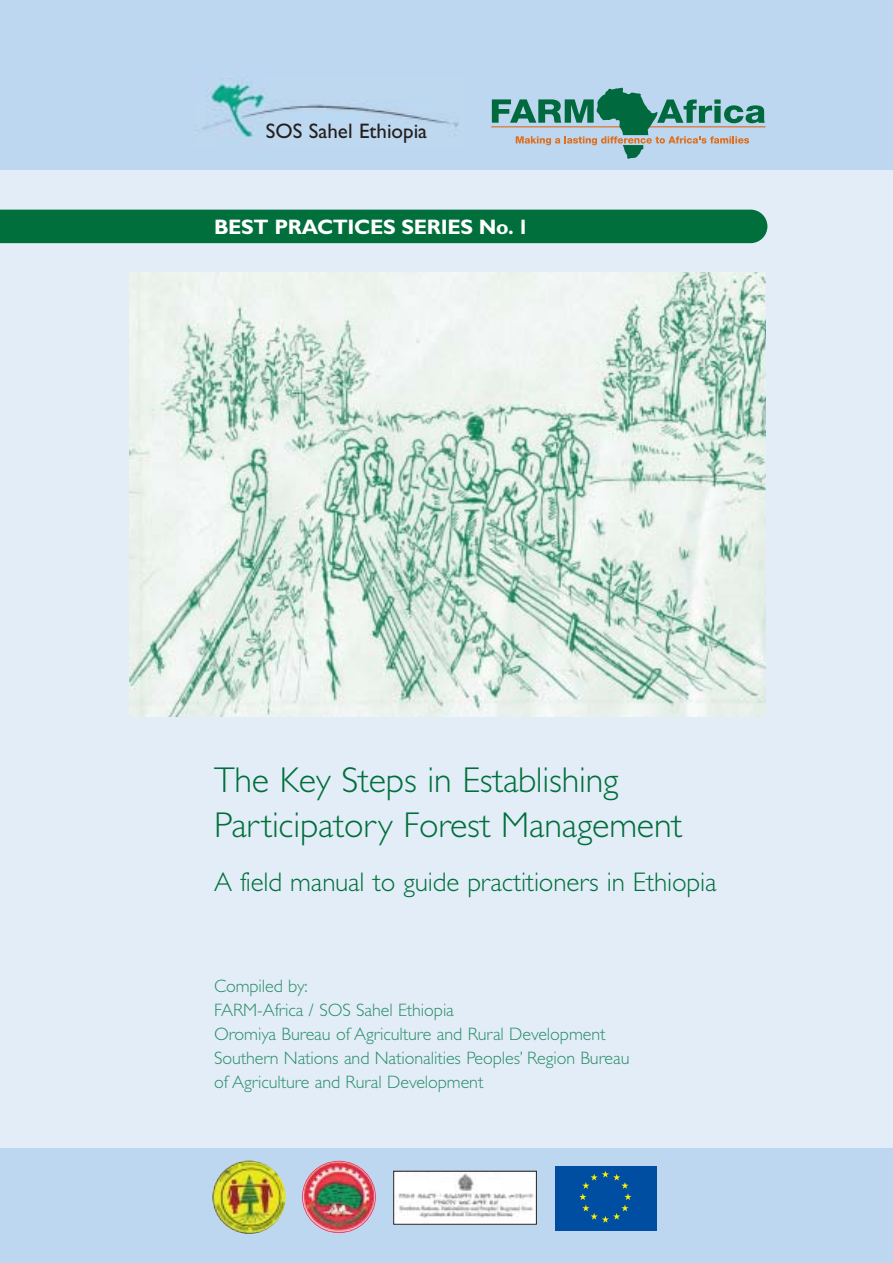
<style>
.page{position:relative;width:893px;height:1263px;background:#fff}
.page>*{position:absolute;margin:0;border:0;box-sizing:border-box;transform-origin:0 0}
.t1{font:300 36px/45px "Gill Sans";letter-spacing:-.005em;color:#006f3b}
.t2{font:300 27px "Gill Sans";letter-spacing:-.005em;color:#006f3b}
.t3{font:700 21px "Gill Sans";letter-spacing:-.015em;color:#fff}
.t4{font:21px "Gill Sans";color:#231f1f}
.t5{font:300 18px/24px "Gill Sans";letter-spacing:-.005em;color:#298d67}
</style>
<div class="page">
<div style="left:0;top:0;width:892px;height:1263px;background:#bdd7f0"></div>
<div style="left:0;top:170px;width:892px;height:978px;background:#e3edf8"></div>
<svg style="left:491px;top:88px;width:275px;height:71px"></svg>
<img style="left:129px;top:272px;width:636px;height:445px">
<div style="left:0;top:210px;width:767px;height:33px;background:#006f3b"></div>
<img style="left:202px;top:77px;width:257px;height:68px">
<img style="left:212px;top:1161px;width:74px;height:73px;border-radius:50%">
<img style="left:302px;top:1161px;width:73px;height:72px;border-radius:50%">
<div style="left:302px;top:1161px;width:74px;height:72px;border:2px solid #ee2c55;border-radius:50%"></div>
<img style="left:395px;top:1173px;width:139px;height:50px">
<div style="left:393px;top:1171px;width:143px;height:54px;border:1px solid #231f1f"></div>
<div style="left:555px;top:1166px;width:101px;height:65px;background:#004ea2"></div>
<svg style="left:579px;top:1171px;width:52px;height:52px"></svg>
<p class="t4" style="left:266px;top:123px;width:163px">SOS Sahel Ethiopia</p>
<p class="t3" style="left:214px;top:220px;width:317px">BEST PRACTICES SERIES No. 1</p>
<h1 class="t1" style="left:214px;top:761px;width:470px">The Key Steps in Establishing<br>Participatory Forest Management</h1>
<h2 class="t2" style="left:214px;top:873px;width:504px">A field manual to guide practitioners in Ethiopia</h2>
<p class="t5" style="left:214px;top:976px;width:417px">Compiled by:<br>FARM-Africa / SOS Sahel Ethiopia<br>Oromiya Bureau of Agriculture and Rural Development Southern Nations and Nationalities Peoples’ Region Bureau of Agriculture and Rural Development</p>
</div>
